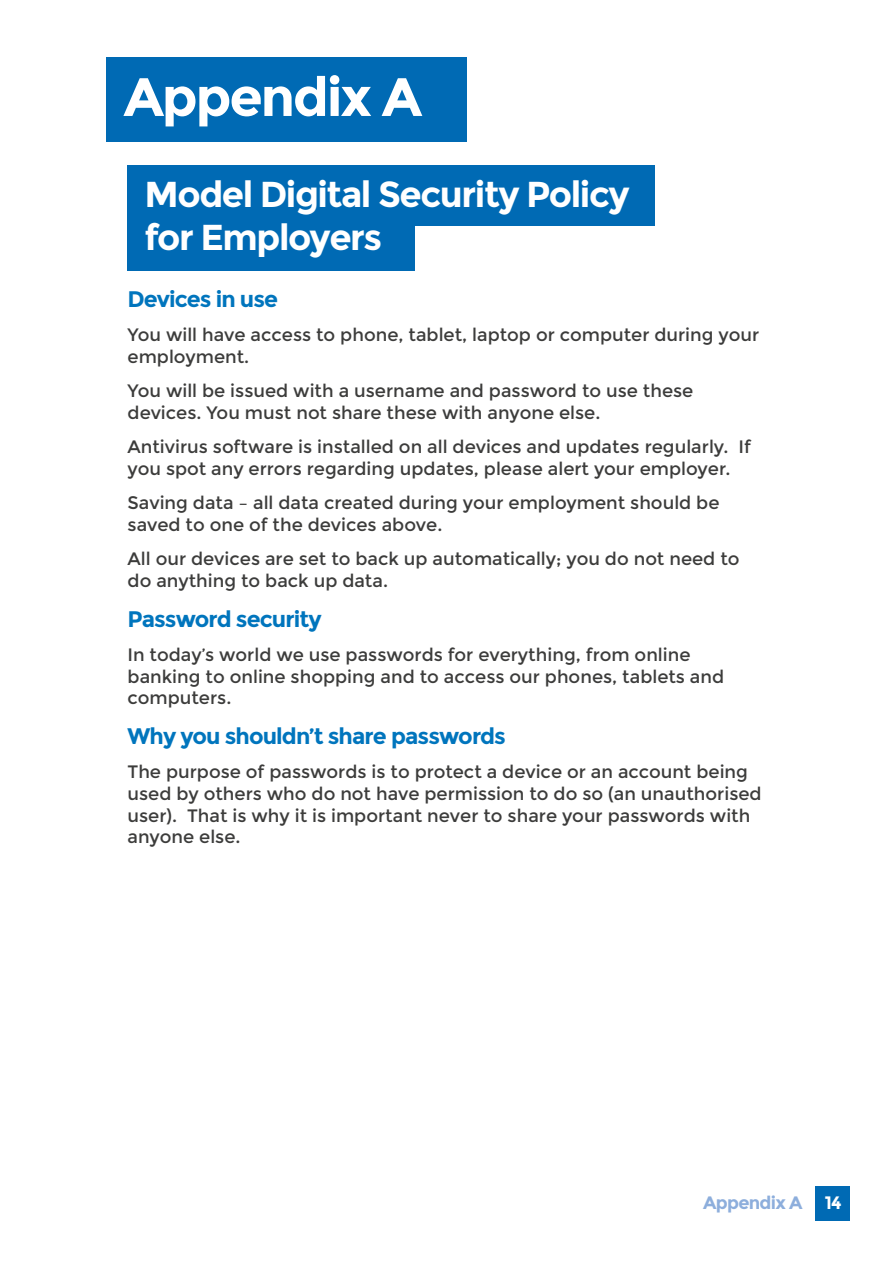
<style>
.page{position:relative;width:893px;height:1263px;background:#fff}
.page>*{position:absolute;margin:0;border:0;box-sizing:border-box;transform-origin:0 0}
.t1{font:700 54px "Montserrat";letter-spacing:-.04em;color:#fff}
.t2{font:700 36px/43.2px "Montserrat";letter-spacing:-.04em;color:#fff}
.t3{font:700 22.5px "Montserrat";letter-spacing:-.04em;color:#0075bd}
.t4{font:18px/21.6px "Montserrat";color:#3c3c3b}
.t5{font:700 18px "Montserrat";letter-spacing:-.04em;color:#8daedc}
.s1{color:#fff}
</style>
<div class="page">
<div style="left:128px;top:210px;width:287px;height:61px;background:#006ab4"></div>
<div style="left:128px;top:165px;width:527px;height:61px;background:#006ab4"></div>
<div style="left:106px;top:57px;width:360px;height:85px;background:#006ab4"></div>
<div style="left:815px;top:1186px;width:34px;height:34px;background:#006ab4"></div>
<h1 class="t1" style="left:124px;top:65px;width:300px">Appendix A</h1>
<h2 class="t2" style="left:145px;top:173px;width:487px">Model Digital Security Policy for Employers</h2>
<p class="t3" style="left:128px;top:286px;width:152px">Devices in use</p>
<p class="t4" style="left:128px;top:324px;width:633px">You will have access to phone, tablet, laptop or computer during your employment.</p>
<p class="t4" style="left:128px;top:380px;width:567px">You will be issued with a username and password to use these devices. You must not share these with anyone else.</p>
<p class="t4" style="left:128px;top:436px;width:625px">Antivirus software is installed on all devices and updates regularly. If you spot any errors regarding updates, please alert your employer.</p>
<p class="t4" style="left:128px;top:492px;width:593px">Saving data – all data created during your employment should be saved to one of the devices above.</p>
<p class="t4" style="left:128px;top:548px;width:613px">All our devices are set to back up automatically; you do not need to do anything to back up data.</p>
<p class="t3" style="left:128px;top:605px;width:196px">Password security</p>
<p class="t4" style="left:128px;top:644px;width:598px">In today’s world we use passwords for everything, from online banking to online shopping and to access our phones, tablets and computers.</p>
<p class="t3" style="left:128px;top:723px;width:380px">Why you shouldn’t share passwords</p>
<p class="t4" style="left:128px;top:761px;width:636px">The purpose of passwords is to protect a device or an account being used by others who do not have permission to do so (an unauthorised user). That is why it is important never to share your passwords with anyone else.</p>
<p class="t5" style="left:703px;top:1192px;width:140px">Appendix A <span class="s1">14</span></p>
</div>
